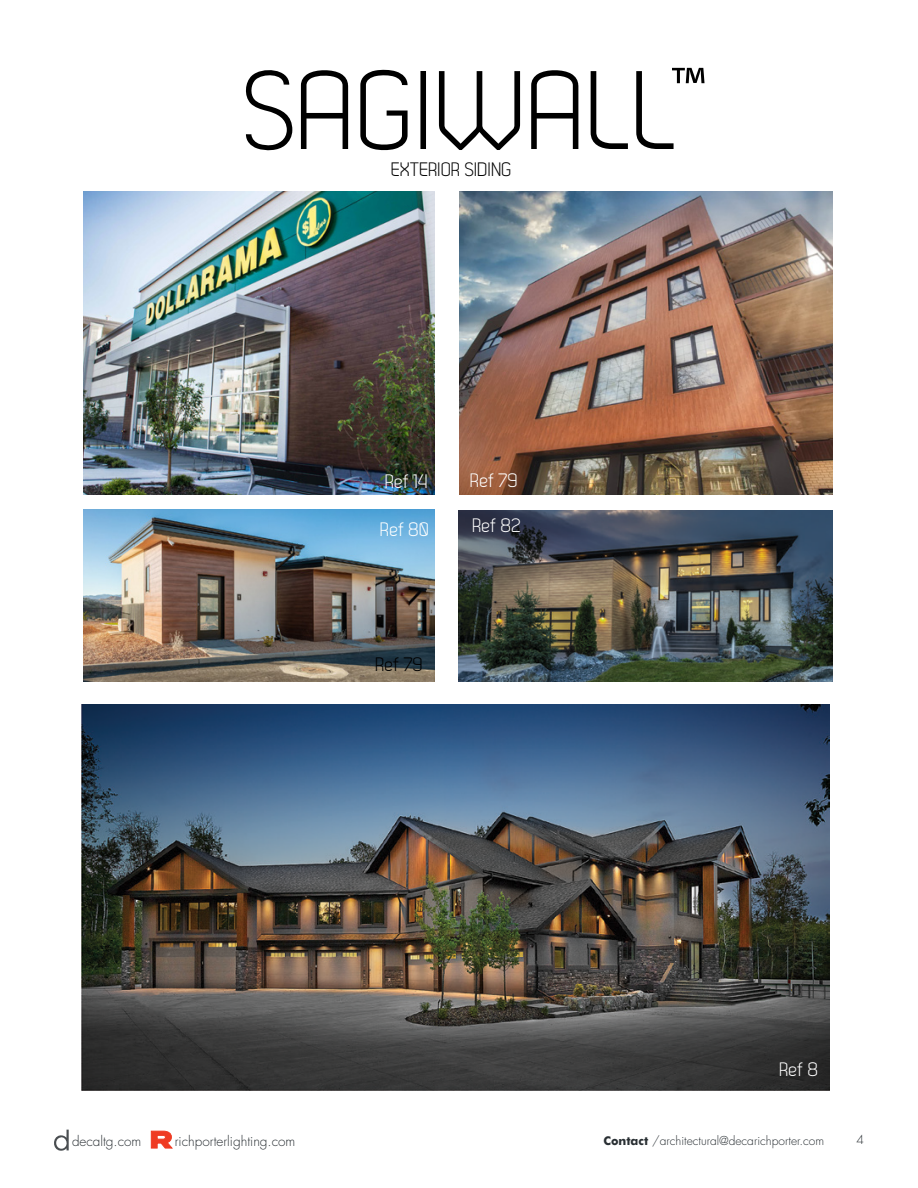
<style>
.page{position:relative;width:918px;height:1188px;background:#fff}
.page>*{position:absolute;margin:0;border:0;box-sizing:border-box;transform-origin:0 0}
.t1{font:111.3px "Dekar";color:#000}
.t2{font:56.4px "Myriad Pro";color:#000}
.t3{font:19.35px "Dekar";color:#fff}
.t4{font:19.35px "Dekar";color:#000}
.t5{font:300 13.5px "Futura Std";color:#292f33}
.t6{font:300 12px "Futura Std";color:#292f33}
.s1{font-family:"Futura";font-weight:700}
</style>
<div class="page">
<img style="left:83px;top:191px;width:352px;height:303px">
<img style="left:81px;top:704px;width:749px;height:386px">
<img style="left:460px;top:191px;width:372px;height:303px">
<img style="left:458px;top:510px;width:374px;height:171px">
<img style="left:83px;top:510px;width:352px;height:171px">
<svg style="left:151px;top:1131px;width:22px;height:18px"></svg>
<svg style="left:54px;top:1130px;width:15px;height:21px"></svg>
<h1 class="t1" style="left:243px;top:56px;width:435px">SAGIWALL</h1>
<h3 class="t4" style="left:391px;top:159px;width:122px">EXTERIOR SIDING</h3>
<h2 class="t2" style="left:670px;top:52px;width:36px">™</h2>
<h3 class="t3" style="left:385px;top:472px;width:44px">Ref 14</h3>
<h3 class="t3" style="left:380px;top:519px;width:51px">Ref 80</h3>
<h3 class="t3" style="left:470px;top:471px;width:49px">Ref 79</h3>
<h3 class="t3" style="left:472px;top:516px;width:50px">Ref 82</h3>
<h3 class="t4" style="left:375px;top:655px;width:49px">Ref 79</h3>
<h3 class="t3" style="left:779px;top:1060px;width:40px">Ref 8</h3>
<p class="t5" style="left:72px;top:1133px;width:71px">decaltg.com</p>
<p class="t5" style="left:175px;top:1133px;width:122px">richporterlighting.com</p>
<p class="t6" style="left:603px;top:1133px;width:222px"><span class="s1">Contact</span> /architectural@decarichporter.com</p>
<p class="t6" style="left:857px;top:1132px;width:9px">4</p>
</div>
